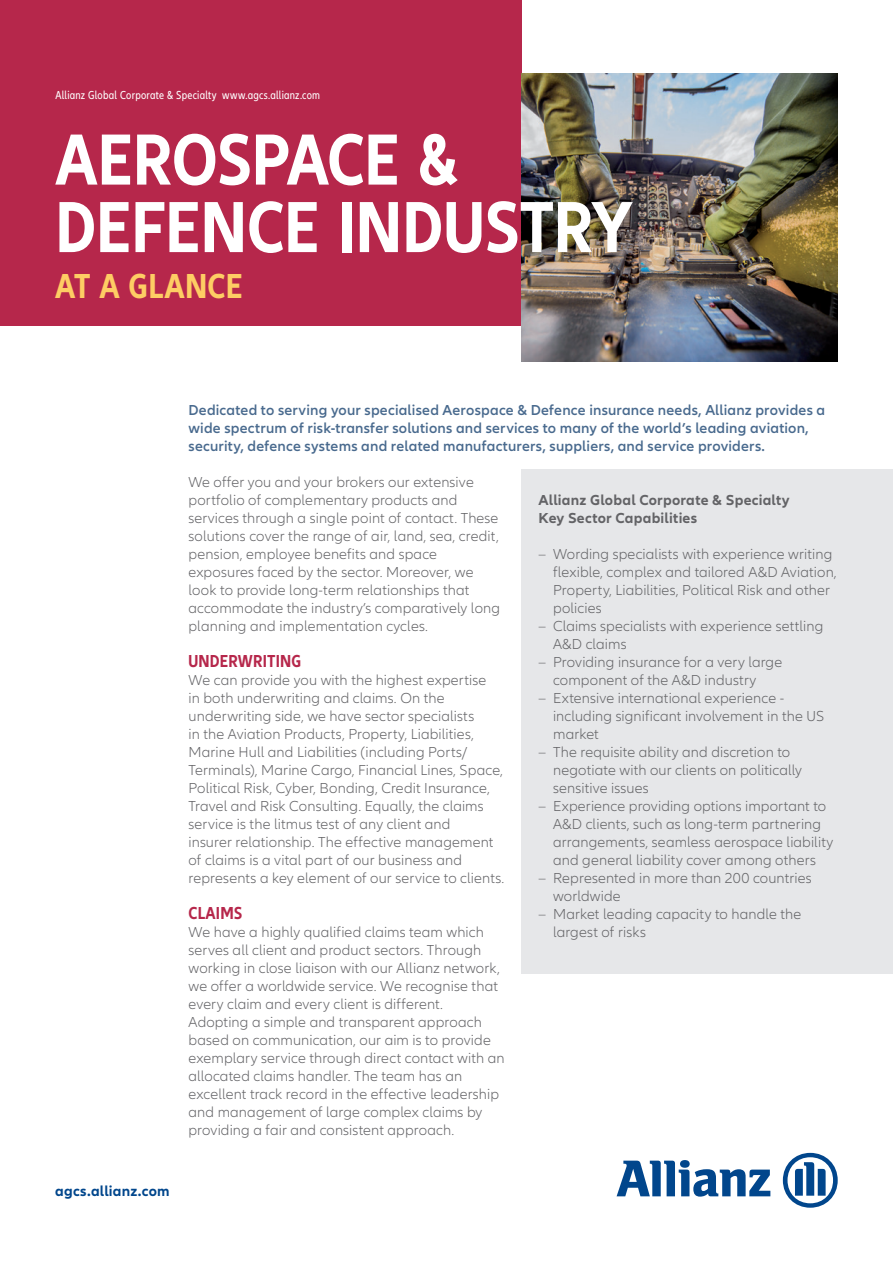
<style>
.page{position:relative;width:893px;height:1263px;background:#fff}
.page>*{position:absolute;margin:0;border:0;box-sizing:border-box;transform-origin:0 0}
.t1{font:700 condensed 75px/67.5px "Allianz Neo";letter-spacing:-.005em;color:#fff}
.t2{font:700 condensed 36px "Allianz Neo";letter-spacing:.01em;color:#fecd64}
.t3{font:700 condensed 18px "Allianz Neo";letter-spacing:.01em;color:#b6274b}
.t4{font:300 15px/18px "Allianz Neo";letter-spacing:.01em;color:#636366}
.t5{font:600 15px/18px "Allianz Neo";letter-spacing:.015em;color:#496a8e}
.t6{font:700 15px/18px "Allianz Neo";letter-spacing:.015em;color:#636366}
.t7{font:700 15px "Allianz Neo";letter-spacing:.015em;color:#01468c}
.t8{font:condensed 12px "Allianz Neo";letter-spacing:.02em;color:#fff}
</style>
<div class="page">
<div style="left:522px;top:469px;width:371px;height:504px;background:#e6e7e9"></div>
<svg style="left:617px;top:1160px;width:153px;height:36px"></svg>
<svg style="left:783px;top:1153px;width:55px;height:55px"></svg>
<div style="left:0;top:0;width:522px;height:325px;background:#b6274b"></div>
<img style="left:522px;top:73px;width:316px;height:288px">
<p class="t8" style="left:55px;top:88px;width:266px">Allianz Global Corporate &amp; Specialty www.agcs.allianz.com</p>
<h1 class="t1" style="left:55px;top:128px;width:578px">AEROSPACE &amp;<br>DEFENCE INDUSTRY</h1>
<h2 class="t2" style="left:55px;top:265px;width:189px">AT A GLANCE</h2>
<p class="t7" style="left:55px;top:1183px;width:116px">agcs.allianz.com</p>
<p class="t5" style="left:189px;top:402px;width:638px">Dedicated to serving your specialised Aerospace &amp; Defence insurance needs, Allianz provides a wide spectrum of risk-transfer solutions and services to many of the world’s leading aviation, security, defence systems and related manufacturers, suppliers, and service providers.</p>
<p class="t4" style="left:189px;top:474px;width:313px">We offer you and your brokers our extensive portfolio of complementary products and services through a single point of contact. These solutions cover the range of air, land, sea, credit, pension, employee benefits and space exposures faced by the sector. Moreover, we look to provide long-term relationships that accommodate the industry’s comparatively long planning and implementation cycles.</p>
<p class="t3" style="left:189px;top:651px;width:114px">UNDERWRITING</p>
<p class="t4" style="left:189px;top:672px;width:317px">We can provide you with the highest expertise<br>in both underwriting and claims. On the underwriting side, we have sector specialists<br>in the Aviation Products, Property, Liabilities, Marine Hull and Liabilities (including Ports/ Terminals), Marine Cargo, Financial Lines, Space, Political Risk, Cyber, Bonding, Credit Insurance, Travel and Risk Consulting. Equally, the claims service is the litmus test of any client and<br>insurer relationship. The effective management of claims is a vital part of our business and represents a key element of our service to clients.</p>
<p class="t3" style="left:189px;top:903px;width:55px">CLAIMS</p>
<p class="t4" style="left:189px;top:924px;width:318px">We have a highly qualified claims team which serves all client and product sectors. Through working in close liaison with our Allianz network, we offer a worldwide service. We recognise that every claim and every client is different.<br>Adopting a simple and transparent approach based on communication, our aim is to provide exemplary service through direct contact with an allocated claims handler. The team has an excellent track record in the effective leadership and management of large complex claims by providing a fair and consistent approach.</p>
<p class="t6" style="left:539px;top:492px;width:253px">Allianz Global Corporate &amp; Specialty<br>Key Sector Capabilities</p>
<p class="t4" style="left:553px;top:546px;width:285px;text-indent:-14px">– Wording specialists with experience writing flexible, complex and tailored A&amp;D Aviation, Property, Liabilities, Political Risk and other policies</p>
<p class="t4" style="left:553px;top:618px;width:272px;text-indent:-14px">– Claims specialists with experience settling<br>A&amp;D claims</p>
<p class="t4" style="left:553px;top:654px;width:231px;text-indent:-14px">– Providing insurance for a very large component of the A&amp;D industry</p>
<p class="t4" style="left:553px;top:690px;width:272px;text-indent:-14px">– Extensive international experience - including significant involvement in the US market</p>
<p class="t4" style="left:553px;top:744px;width:251px;text-indent:-14px">– The requisite ability and discretion to negotiate with our clients on politically sensitive issues</p>
<p class="t4" style="left:553px;top:798px;width:282px;text-indent:-14px">– Experience providing options important to A&amp;D clients, such as long-term partnering arrangements, seamless aerospace liability and general liability cover among others</p>
<p class="t4" style="left:553px;top:870px;width:260px;text-indent:-14px">– Represented in more than 200 countries worldwide</p>
<p class="t4" style="left:553px;top:906px;width:250px;text-indent:-14px">– Market leading capacity to handle the largest of risks</p>
</div>
